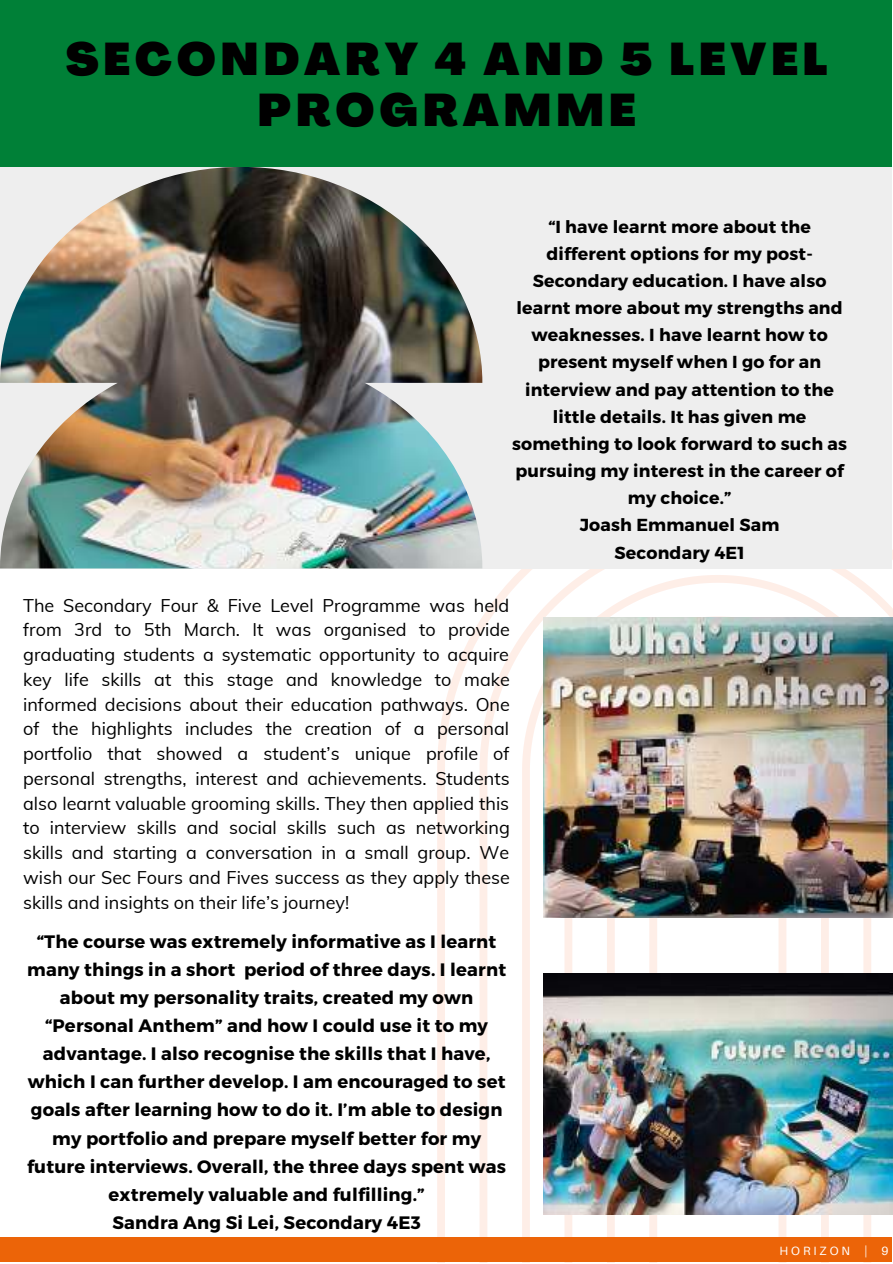
<style>
.page{position:relative;width:893px;height:1264px;background:#fff}
.page>*{position:absolute;margin:0;border:0;box-sizing:border-box;transform-origin:0 0}
.t1{font:900 45px/51.8px "Agrandir";letter-spacing:.1em;color:#000;text-align:center}
.t2{font:18px/24.8px "Muli";color:#000;text-align:justify}
.t3{font:700 18px/28px "Montserrat";letter-spacing:.01em;color:#000;text-align:center}
.t4{font:700 17.4px/27.2px "Montserrat";letter-spacing:.01em;color:#000;text-align:center}
.t5{font:12px "Aileron";letter-spacing:.25em;color:#fff}
</style>
<div class="page">
<svg style="left:437px;top:488px;width:455px;height:749px"></svg>
<div style="left:0;top:163px;width:891px;height:405px;background:#eee"></div>
<img style="left:0;top:167px;width:482px;height:401px">
<img style="left:543px;top:617px;width:349px;height:301px">
<div style="left:0;top:0;width:892px;height:166px;background:#008037"></div>
<div style="left:0;top:1237px;width:892px;height:25px;background:#ec6408"></div>
<img style="left:543px;top:973px;width:349px;height:241px">
<h1 class="t1" style="left:65px;top:33px;width:763px">SECONDARY 4 AND 5 LEVEL<br>PROGRAMME</h1>
<p class="t4" style="left:512px;top:213px;width:336px">“I have learnt more about the different options for my post-<br>Secondary education. I have also learnt more about my strengths and weaknesses. I have learnt how to present myself when I go for an interview and pay attention to the little details. It has given me something to look forward to such as pursuing my interest in the career of my choice.”<br>Joash Emmanuel Sam<br>Secondary 4E1</p>
<p class="t2" style="left:23px;top:592px;width:488px">The Secondary Four &amp; Five Level Programme was held from 3rd to 5th March. It was organised to provide graduating students a systematic opportunity to acquire key life skills at this stage and knowledge to make informed decisions about their education pathways. One of the highlights includes the creation of a personal portfolio that showed a student’s unique profile of personal strengths, interest and achievements. Students also learnt valuable grooming skills. They then applied this to interview skills and social skills such as networking skills and starting a conversation in a small group. We wish our Sec Fours and Fives success as they apply these skills and insights on their life’s journey!</p>
<p class="t3" style="left:27px;top:927px;width:480px">“The course was extremely informative as I learnt many things in a short period of three days. I learnt about my personality traits, created my own “Personal Anthem” and how I could use it to my advantage. I also recognise the skills that I have, which I can further develop. I am encouraged to set goals after learning how to do it. I’m able to design my portfolio and prepare myself better for my future interviews. Overall, the three days spent was extremely valuable and fulfilling.”<br>Sandra Ang Si Lei, Secondary 4E3</p>
<p class="t5" style="left:779px;top:1243px;width:110px">HORIZON | 9</p>
</div>
